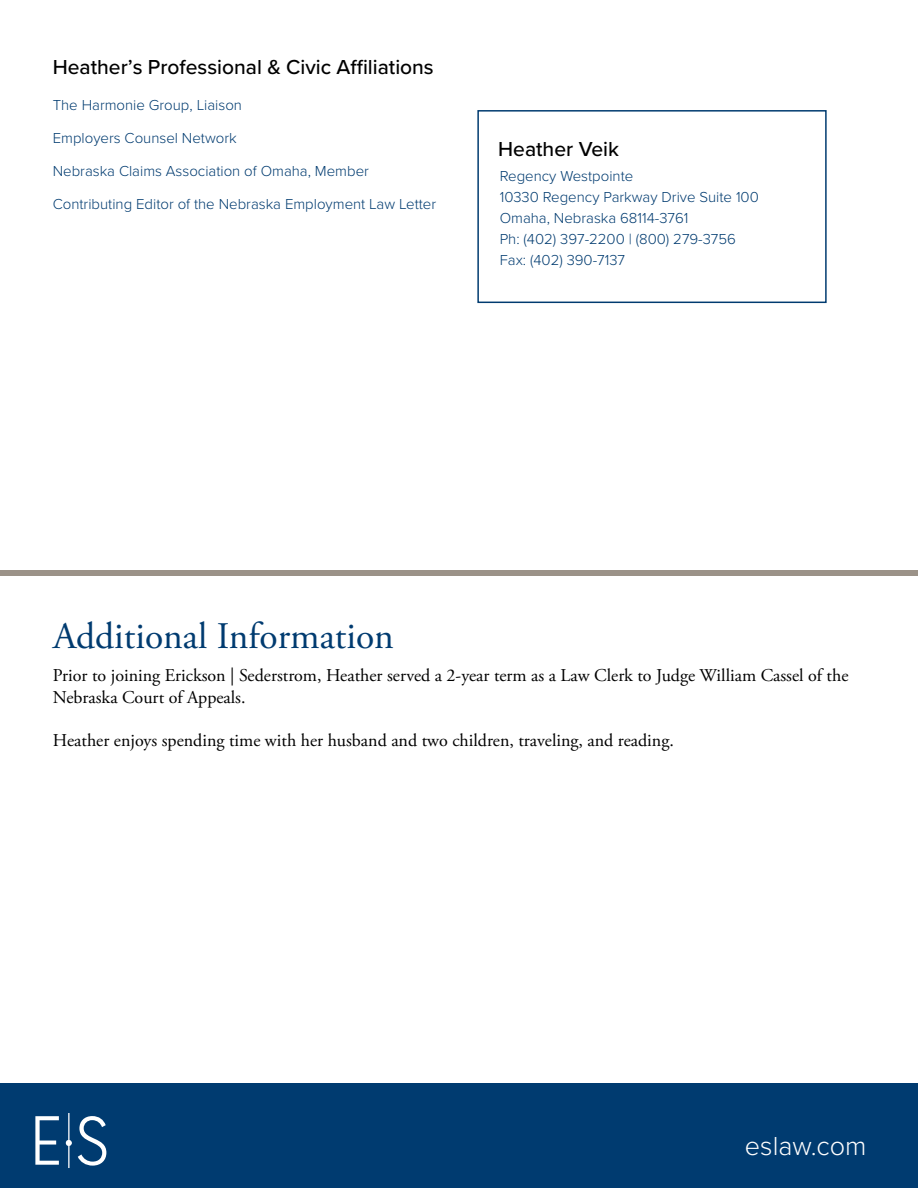
<style>
.page{position:relative;width:918px;height:1188px;background:#fff}
.page>*{position:absolute;margin:0;border:0;box-sizing:border-box;transform-origin:0 0}
.t1{font:37.5px "Adobe Garamond Pro";color:#003b70}
.t2{font:300 27px "Proxima Nova";color:#fff}
.t3{font:500 21px "Proxima Nova";color:#000}
.t4{font:18px/21.6px "Adobe Garamond Pro";color:#000}
.t5{font:300 15px "Proxima Nova";color:#003b70}
</style>
<div class="page">
<div style="left:0;top:1083px;width:917px;height:105px;background:#003b70"></div>
<svg style="left:35px;top:1116px;width:24px;height:49px"></svg>
<svg style="left:78px;top:1116px;width:28px;height:50px"></svg>
<svg style="left:66px;top:1140px;width:6px;height:6px"></svg>
<div style="left:477px;top:110px;width:350px;height:193px;border:2px solid #003b70"></div>
<div style="left:0;top:570px;width:918px;height:6px;background:#9b9288"></div>
<p class="t3" style="left:53px;top:51px;width:383px">Heather’s Professional &amp; Civic Affiliations</p>
<p class="t5" style="left:53px;top:93px;width:191px">The Harmonie Group, Liaison</p>
<p class="t5" style="left:53px;top:126px;width:185px">Employers Counsel Network</p>
<p class="t5" style="left:53px;top:159px;width:318px">Nebraska Claims Association of Omaha, Member</p>
<p class="t5" style="left:53px;top:192px;width:385px">Contributing Editor of the Nebraska Employment Law Letter</p>
<p class="t3" style="left:498px;top:133px;width:122px">Heather Veik</p>
<p class="t5" style="left:500px;top:165px;width:135px">Regency Westpointe</p>
<p class="t5" style="left:500px;top:186px;width:261px">10330 Regency Parkway Drive Suite 100</p>
<p class="t5" style="left:500px;top:207px;width:190px">Omaha, Nebraska 68114-3761</p>
<p class="t5" style="left:500px;top:228px;width:238px">Ph: (402) 397-2200 | (800) 279-3756</p>
<p class="t5" style="left:500px;top:249px;width:127px">Fax: (402) 390-7137</p>
<p class="t1" style="left:53px;top:614px;width:342px">Additional Information</p>
<p class="t4" style="left:53px;top:666px;width:797px">Prior to joining Erickson | Sederstrom, Heather served a 2-year term as a Law Clerk to Judge William Cassel of the<br>Nebraska Court of Appeals.</p>
<p class="t4" style="left:53px;top:730px;width:623px">Heather enjoys spending time with her husband and two children, traveling, and reading.</p>
<p class="t2" style="left:745px;top:1126px;width:123px">eslaw.com</p>
</div>
